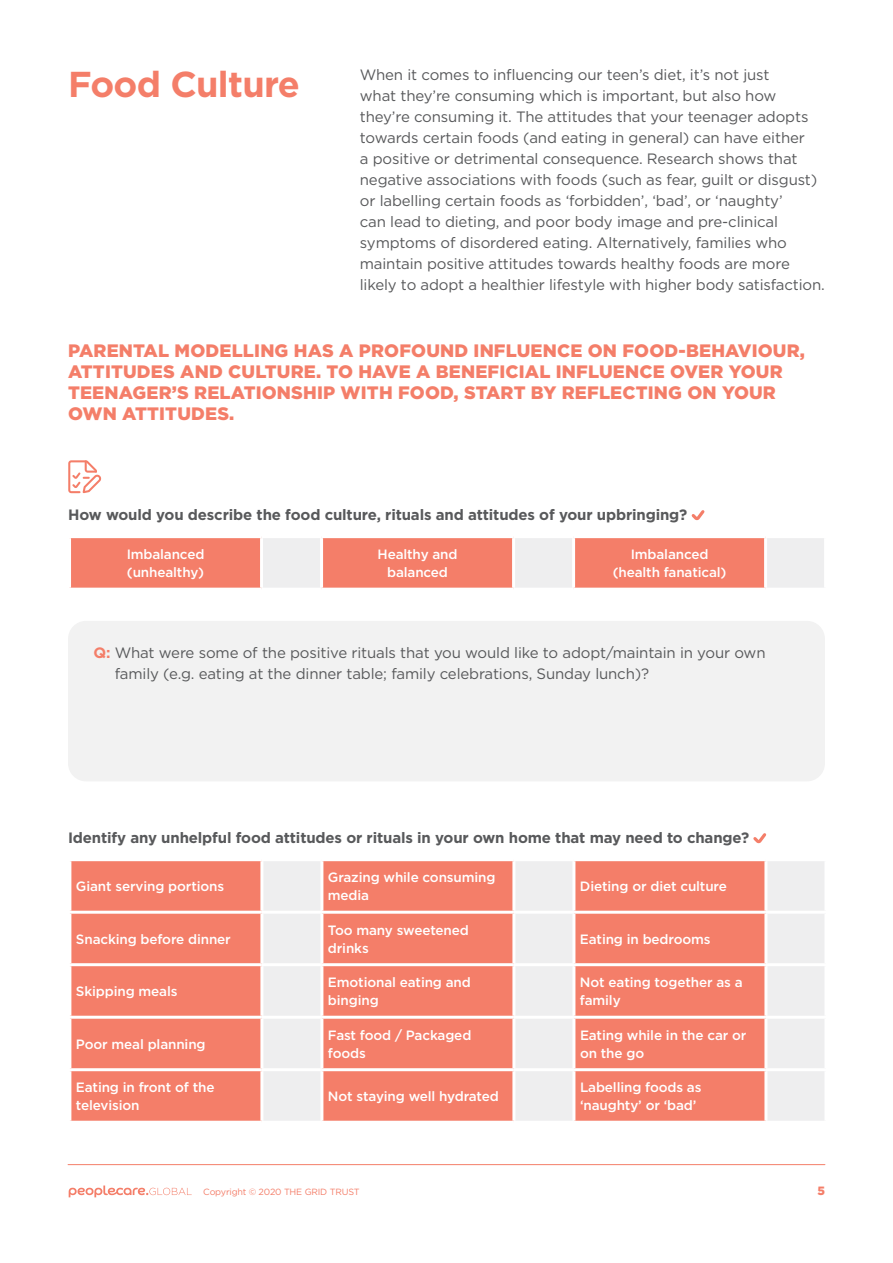
<style>
.page{position:relative;width:893px;height:1263px;background:#fff}
.page>*{position:absolute;margin:0;border:0;box-sizing:border-box;transform-origin:0 0}
.t1{font:700 36px "Gotham";letter-spacing:-.02em;color:#f47e69}
.t2{font:900 18px/21px "Gotham";letter-spacing:.01em;color:#f47e69}
.t3{font:15px/21px "Gotham";letter-spacing:-.01em;color:#58595b}
.t4{font:700 15px "Gotham";letter-spacing:-.01em;color:#58595b}
.t5{font:500 13.5px/18px "Gotham";letter-spacing:-.01em;color:#fff}
.t6{font:900 12px "Gotham";color:#f47e69}
.t7{font:9px "Gotham";letter-spacing:-.02em;color:#f47e69}
.s1{font-weight:700;color:#f47e69}
</style>
<div class="page">
<svg style="left:68px;top:460px;width:33px;height:33px"></svg>
<svg style="left:691px;top:510px;width:14px;height:11px"></svg>
<div style="left:68px;top:621px;width:757px;height:160px;background:#f2f2f2;border-radius:18px"></div>
<svg style="left:71px;top:538px;width:753px;height:50px;background:#f29989"></svg>
<hr style="left:260px;top:538px;width:3px;height:50px;background:#fff">
<hr style="left:320px;top:538px;width:3px;height:50px;background:#fff">
<hr style="left:512px;top:538px;width:3px;height:50px;background:#fff">
<hr style="left:572px;top:538px;width:3px;height:50px;background:#fff">
<hr style="left:764px;top:538px;width:3px;height:50px;background:#fff">
<svg style="left:753px;top:833px;width:14px;height:11px"></svg>
<div style="left:71px;top:861px;width:189px;height:260px;background:#f47e69"></div>
<svg style="left:264px;top:861px;width:560px;height:260px;background:#f2a193"></svg>
<hr style="left:320px;top:861px;width:3px;height:50px;background:#fff">
<hr style="left:512px;top:861px;width:3px;height:50px;background:#fff">
<hr style="left:572px;top:861px;width:3px;height:50px;background:#fff">
<hr style="left:764px;top:861px;width:3px;height:50px;background:#fff">
<hr style="left:68px;top:911px;width:194px;height:3px;background:#fff">
<hr style="left:262px;top:911px;width:60px;height:3px;background:#fff">
<hr style="left:322px;top:911px;width:192px;height:3px;background:#fff">
<hr style="left:320px;top:914px;width:3px;height:49px;background:#fff">
<hr style="left:514px;top:911px;width:60px;height:3px;background:#fff">
<hr style="left:512px;top:914px;width:3px;height:49px;background:#fff">
<hr style="left:574px;top:911px;width:192px;height:3px;background:#fff">
<hr style="left:572px;top:914px;width:3px;height:49px;background:#fff">
<hr style="left:766px;top:911px;width:61px;height:3px;background:#fff">
<hr style="left:764px;top:914px;width:3px;height:49px;background:#fff">
<hr style="left:68px;top:963px;width:194px;height:3px;background:#fff">
<hr style="left:262px;top:963px;width:60px;height:3px;background:#fff">
<hr style="left:322px;top:963px;width:192px;height:3px;background:#fff">
<hr style="left:320px;top:966px;width:3px;height:50px;background:#fff">
<hr style="left:514px;top:963px;width:60px;height:3px;background:#fff">
<hr style="left:512px;top:966px;width:3px;height:50px;background:#fff">
<hr style="left:574px;top:963px;width:192px;height:3px;background:#fff">
<hr style="left:572px;top:966px;width:3px;height:50px;background:#fff">
<hr style="left:766px;top:963px;width:61px;height:3px;background:#fff">
<hr style="left:764px;top:966px;width:3px;height:50px;background:#fff">
<hr style="left:68px;top:1016px;width:194px;height:3px;background:#fff">
<hr style="left:262px;top:1016px;width:60px;height:3px;background:#fff">
<hr style="left:322px;top:1016px;width:192px;height:3px;background:#fff">
<hr style="left:320px;top:1019px;width:3px;height:49px;background:#fff">
<hr style="left:514px;top:1016px;width:60px;height:3px;background:#fff">
<hr style="left:512px;top:1019px;width:3px;height:49px;background:#fff">
<hr style="left:574px;top:1016px;width:192px;height:3px;background:#fff">
<hr style="left:572px;top:1019px;width:3px;height:49px;background:#fff">
<hr style="left:766px;top:1016px;width:61px;height:3px;background:#fff">
<hr style="left:764px;top:1019px;width:3px;height:49px;background:#fff">
<hr style="left:68px;top:1068px;width:194px;height:3px;background:#fff">
<hr style="left:262px;top:1068px;width:60px;height:3px;background:#fff">
<hr style="left:322px;top:1068px;width:192px;height:3px;background:#fff">
<hr style="left:320px;top:1071px;width:3px;height:50px;background:#fff">
<hr style="left:514px;top:1068px;width:60px;height:3px;background:#fff">
<hr style="left:512px;top:1071px;width:3px;height:50px;background:#fff">
<hr style="left:574px;top:1068px;width:192px;height:3px;background:#fff">
<hr style="left:572px;top:1071px;width:3px;height:50px;background:#fff">
<hr style="left:766px;top:1068px;width:61px;height:3px;background:#fff">
<hr style="left:764px;top:1071px;width:3px;height:50px;background:#fff">
<hr style="left:68px;top:1164px;width:757px;height:1px;background:#f47e69">
<svg style="left:69px;top:1185px;width:123px;height:12px"></svg>
<h1 class="t1" style="left:68px;top:60px;width:233px">Food Culture</h1>
<p class="t3" style="left:360px;top:64px;width:467px">When it comes to influencing our teen’s diet, it’s not just<br>what they’re consuming which is important, but also how they’re consuming it. The attitudes that your teenager adopts towards certain foods (and eating in general) can have either<br>a positive or detrimental consequence. Research shows that negative associations with foods (such as fear, guilt or disgust) or labelling certain foods as ‘forbidden’, ‘bad’, or ‘naughty’<br>can lead to dieting, and poor body image and pre-clinical symptoms of disordered eating. Alternatively, families who maintain positive attitudes towards healthy foods are more likely to adopt a healthier lifestyle with higher body satisfaction.</p>
<p class="t2" style="left:68px;top:340px;width:738px">PARENTAL MODELLING HAS A PROFOUND INFLUENCE ON FOOD-BEHAVIOUR, ATTITUDES AND CULTURE. TO HAVE A BENEFICIAL INFLUENCE OVER YOUR TEENAGER’S RELATIONSHIP WITH FOOD, START BY REFLECTING ON YOUR OWN ATTITUDES.</p>
<p class="t4" style="left:68px;top:505px;width:621px">How would you describe the food culture, rituals and attitudes of your upbringing?</p>
<p class="t5" style="left:127px;top:545px;width:79px">Imbalanced (unhealthy)</p>
<p class="t5" style="left:378px;top:545px;width:82px;text-align:center">Healthy and balanced</p>
<p class="t5" style="left:613px;top:545px;width:115px;text-align:center">Imbalanced (health fanatical)</p>
<p class="t3" style="left:115px;top:642px;width:652px;text-indent:-21px"><span class="s1">Q:</span> What were some of the positive rituals that you would like to adopt/maintain in your own family (e.g. eating at the dinner table; family celebrations, Sunday lunch)?</p>
<p class="t4" style="left:68px;top:828px;width:683px">Identify any unhelpful food attitudes or rituals in your own home that may need to change?</p>
<p class="t5" style="left:76px;top:877px;width:150px">Giant serving portions</p>
<p class="t5" style="left:328px;top:868px;width:169px">Grazing while consuming media</p>
<p class="t5" style="left:580px;top:877px;width:149px">Dieting or diet culture</p>
<p class="t5" style="left:76px;top:930px;width:156px">Snacking before dinner</p>
<p class="t5" style="left:328px;top:921px;width:142px">Too many sweetened drinks</p>
<p class="t5" style="left:580px;top:930px;width:132px">Eating in bedrooms</p>
<p class="t5" style="left:76px;top:982px;width:103px">Skipping meals</p>
<p class="t5" style="left:328px;top:973px;width:144px">Emotional eating and binging</p>
<p class="t5" style="left:580px;top:973px;width:164px">Not eating together as a family</p>
<p class="t5" style="left:76px;top:1035px;width:131px">Poor meal planning</p>
<p class="t5" style="left:328px;top:1026px;width:145px">Fast food / Packaged foods</p>
<p class="t5" style="left:580px;top:1026px;width:168px">Eating while in the car or on the go</p>
<p class="t5" style="left:76px;top:1078px;width:140px">Eating in front of the television</p>
<p class="t5" style="left:328px;top:1087px;width:172px">Not staying well hydrated</p>
<p class="t5" style="left:580px;top:1078px;width:123px">Labelling foods as ‘naughty’ or ‘bad’</p>
<p class="t7" style="left:203px;top:1186px;width:158px">Copyright © 2020 THE GRID TRUST</p>
<p class="t6" style="left:817px;top:1182px;width:9px">5</p>
</div>
